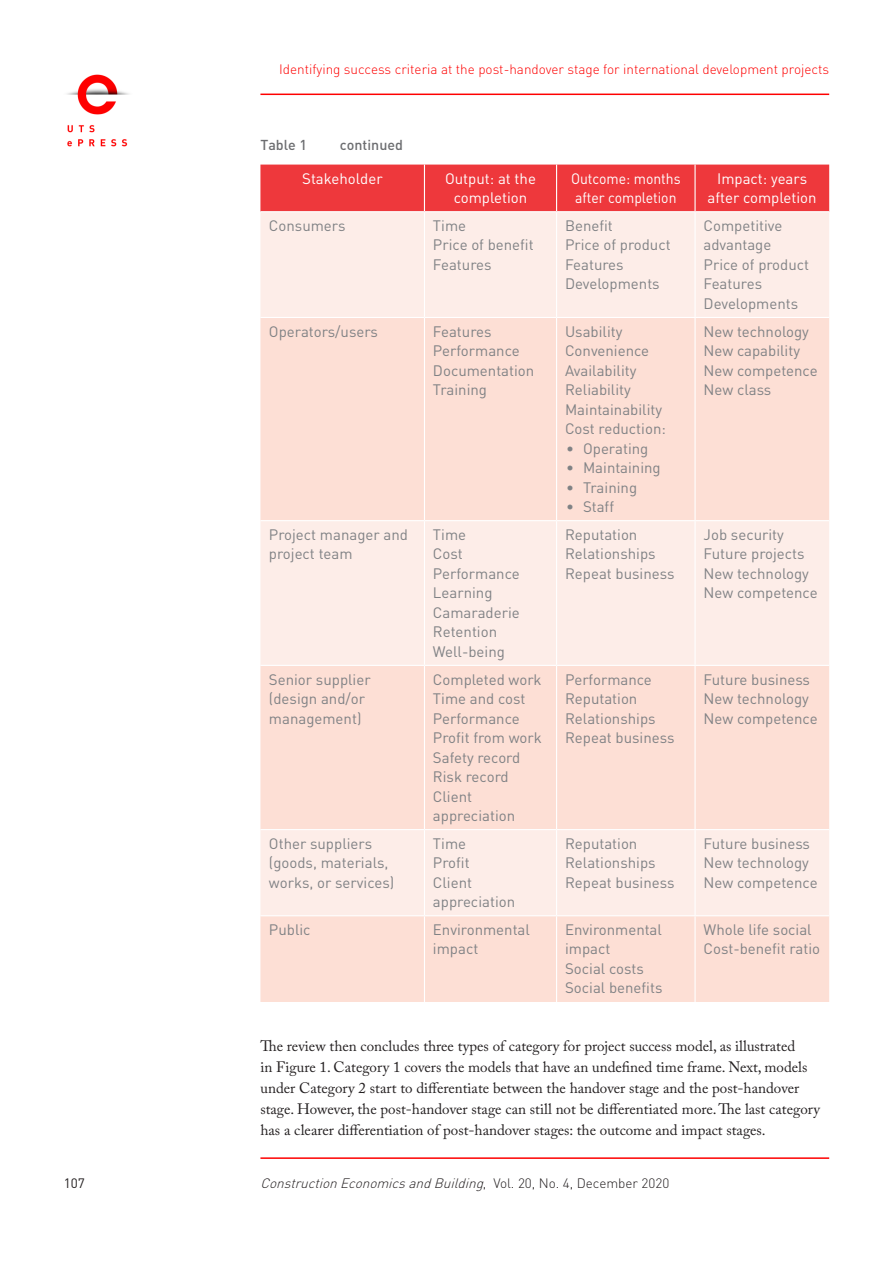
<style>
.page{position:relative;width:893px;height:1263px;background:#fff}
.page>*{position:absolute;margin:0;border:0;box-sizing:border-box;transform-origin:0 0}
.T_Body{font:15px/19.5px "DIN";color:#808285}
.Body_copy_-_1st_para{font:15px/21px "Adobe Caslon Pro";color:#231f20}
.T_Head{font:15px/19.5px "DIN";color:#fff;text-align:center}
.T_Head-2{font:15px/19.5px "DIN";color:#fff;scale:.93 1}
.Caption_Table{font:500 14.25px "DIN";color:#6c6d70}
.t1{font:300 13.5px "DIN Pro";color:#fe0000}
.t2{font:italic 300 13.5px "DIN Pro";color:#231f20}
.t3{font:13.5px "DIN Pro";color:#231f20}
.s1{font-style:normal}
</style>
<div class="page">
<hr style="left:260px;top:1157px;width:569px;height:2px;background:#fe0000">
<div style="left:260px;top:165px;width:569px;height:46px;background:#ee383c"></div>
<div style="left:260px;top:212px;width:569px;height:105px;background:#fdede8"></div>
<svg style="left:260px;top:318px;width:569px;height:684px;background:#fde3db"></svg>
<hr style="left:424px;top:165px;width:1px;height:46px;background:#fff">
<hr style="left:556px;top:165px;width:1px;height:46px;background:#fff">
<hr style="left:694px;top:165px;width:2px;height:46px;background:#fff">
<hr style="left:424px;top:212px;width:1px;height:105px;background:#fff">
<hr style="left:556px;top:212px;width:1px;height:105px;background:#fff">
<hr style="left:694px;top:212px;width:2px;height:105px;background:#fff">
<hr style="left:424px;top:318px;width:1px;height:202px;background:#fff">
<hr style="left:556px;top:318px;width:1px;height:202px;background:#fff">
<hr style="left:694px;top:318px;width:2px;height:202px;background:#fff">
<hr style="left:260px;top:520px;width:164px;height:1px;background:#fff">
<hr style="left:424px;top:520px;width:133px;height:1px;background:#fff">
<hr style="left:424px;top:521px;width:1px;height:144px;background:#fff">
<hr style="left:557px;top:520px;width:138px;height:1px;background:#fff">
<hr style="left:556px;top:521px;width:1px;height:144px;background:#fff">
<hr style="left:695px;top:520px;width:134px;height:1px;background:#fff">
<hr style="left:694px;top:521px;width:2px;height:144px;background:#fff">
<hr style="left:260px;top:665px;width:164px;height:1px;background:#fff">
<hr style="left:424px;top:665px;width:133px;height:1px;background:#fff">
<hr style="left:424px;top:666px;width:1px;height:163px;background:#fff">
<hr style="left:557px;top:665px;width:138px;height:1px;background:#fff">
<hr style="left:556px;top:666px;width:1px;height:163px;background:#fff">
<hr style="left:695px;top:665px;width:134px;height:1px;background:#fff">
<hr style="left:694px;top:666px;width:2px;height:163px;background:#fff">
<hr style="left:260px;top:829px;width:164px;height:1px;background:#fff">
<hr style="left:424px;top:829px;width:133px;height:1px;background:#fff">
<hr style="left:424px;top:830px;width:1px;height:85px;background:#fff">
<hr style="left:557px;top:829px;width:138px;height:1px;background:#fff">
<hr style="left:556px;top:830px;width:1px;height:85px;background:#fff">
<hr style="left:695px;top:829px;width:134px;height:1px;background:#fff">
<hr style="left:694px;top:830px;width:2px;height:85px;background:#fff">
<hr style="left:260px;top:915px;width:164px;height:1px;background:#fff">
<hr style="left:424px;top:915px;width:133px;height:1px;background:#fff">
<hr style="left:424px;top:916px;width:1px;height:86px;background:#fff">
<hr style="left:557px;top:915px;width:138px;height:1px;background:#fff">
<hr style="left:556px;top:916px;width:1px;height:86px;background:#fff">
<hr style="left:695px;top:915px;width:134px;height:1px;background:#fff">
<hr style="left:694px;top:916px;width:2px;height:86px;background:#fff">
<img style="left:67px;top:74px;width:62px;height:73px">
<hr style="left:260px;top:94px;width:569px;height:1px;background:#fe0000">
<p class="t1" style="left:279px;top:60px;width:551px">Identifying success criteria at the post-handover stage for international development projects</p>
<p class="Caption_Table" style="left:260px;top:135px;width:48px">Table 1</p>
<p class="Caption_Table" style="left:340px;top:135px;width:65px">continued</p>
<p class="T_Head" style="left:302px;top:168px;width:82px">Stakeholder</p>
<p class="T_Head" style="left:445px;top:168px;width:92px">Output: at the completion</p>
<p class="T_Head-2" style="left:571px;top:168px;width:119px">Outcome: months after completion</p>
<p class="T_Head" style="left:708px;top:168px;width:111px">Impact: years after completion</p>
<p class="T_Body" style="left:269px;top:215px;width:78px">Consumers</p>
<p class="T_Body" style="left:433px;top:215px;width:35px">Time</p>
<p class="T_Body" style="left:433px;top:235px;width:102px">Price of benefit</p>
<p class="T_Body" style="left:433px;top:254px;width:60px">Features</p>
<p class="T_Body" style="left:704px;top:215px;width:80px">Competitive advantage</p>
<p class="T_Body" style="left:704px;top:254px;width:107px">Price of product</p>
<p class="T_Body" style="left:704px;top:274px;width:60px">Features</p>
<p class="T_Body" style="left:704px;top:293px;width:96px">Developments</p>
<p class="T_Body" style="left:565px;top:215px;width:49px">Benefit</p>
<p class="T_Body" style="left:565px;top:235px;width:107px">Price of product</p>
<p class="T_Body" style="left:565px;top:254px;width:60px">Features</p>
<p class="T_Body" style="left:565px;top:274px;width:96px">Developments</p>
<p class="T_Body" style="left:269px;top:321px;width:111px">Operators/users</p>
<p class="T_Body" style="left:433px;top:321px;width:60px">Features</p>
<p class="T_Body" style="left:433px;top:341px;width:88px">Performance</p>
<p class="T_Body" style="left:433px;top:360px;width:103px">Documentation</p>
<p class="T_Body" style="left:433px;top:380px;width:56px">Training</p>
<p class="T_Body" style="left:269px;top:524px;width:141px">Project manager and project team</p>
<p class="T_Body" style="left:433px;top:524px;width:35px">Time</p>
<p class="T_Body" style="left:433px;top:544px;width:31px">Cost</p>
<p class="T_Body" style="left:433px;top:563px;width:88px">Performance</p>
<p class="T_Body" style="left:433px;top:583px;width:61px">Learning</p>
<p class="T_Body" style="left:433px;top:602px;width:88px">Camaraderie</p>
<p class="T_Body" style="left:433px;top:622px;width:66px">Retention</p>
<p class="T_Body" style="left:433px;top:641px;width:73px">Well-being</p>
<p class="T_Body" style="left:269px;top:669px;width:103px">Senior supplier (design and/or management)</p>
<p class="T_Body" style="left:433px;top:669px;width:110px">Completed work</p>
<p class="T_Body" style="left:433px;top:689px;width:94px">Time and cost</p>
<p class="T_Body" style="left:433px;top:708px;width:88px">Performance</p>
<p class="T_Body" style="left:433px;top:728px;width:110px">Profit from work</p>
<p class="T_Body" style="left:433px;top:747px;width:89px">Safety record</p>
<p class="T_Body" style="left:433px;top:767px;width:77px">Risk record</p>
<p class="T_Body" style="left:433px;top:786px;width:84px">Client appreciation</p>
<p class="T_Body" style="left:269px;top:833px;width:127px">Other suppliers (goods, materials, works, or services)</p>
<p class="T_Body" style="left:433px;top:833px;width:35px">Time</p>
<p class="T_Body" style="left:433px;top:853px;width:38px">Profit</p>
<p class="T_Body" style="left:433px;top:872px;width:84px">Client appreciation</p>
<p class="T_Body" style="left:565px;top:321px;width:59px">Usability</p>
<p class="T_Body" style="left:565px;top:341px;width:86px">Convenience</p>
<p class="T_Body" style="left:565px;top:360px;width:73px">Availability</p>
<p class="T_Body" style="left:565px;top:380px;width:67px">Reliability</p>
<p class="T_Body" style="left:565px;top:399px;width:99px">Maintainability</p>
<p class="T_Body" style="left:565px;top:419px;width:102px">Cost reduction:</p>
<p class="T_Body" style="left:566px;top:438px;width:84px">• Operating</p>
<p class="T_Body" style="left:566px;top:458px;width:96px">• Maintaining</p>
<p class="T_Body" style="left:566px;top:477px;width:72px">• Training</p>
<p class="T_Body" style="left:566px;top:497px;width:49px">• Staff</p>
<p class="T_Body" style="left:565px;top:524px;width:74px">Reputation</p>
<p class="T_Body" style="left:565px;top:544px;width:92px">Relationships</p>
<p class="T_Body" style="left:565px;top:563px;width:111px">Repeat business</p>
<p class="T_Body" style="left:565px;top:669px;width:88px">Performance</p>
<p class="T_Body" style="left:565px;top:689px;width:74px">Reputation</p>
<p class="T_Body" style="left:565px;top:708px;width:92px">Relationships</p>
<p class="T_Body" style="left:565px;top:728px;width:111px">Repeat business</p>
<p class="T_Body" style="left:565px;top:833px;width:74px">Reputation</p>
<p class="T_Body" style="left:565px;top:853px;width:92px">Relationships</p>
<p class="T_Body" style="left:565px;top:872px;width:111px">Repeat business</p>
<p class="T_Body" style="left:269px;top:919px;width:43px">Public</p>
<p class="T_Body" style="left:433px;top:919px;width:98px">Environmental impact</p>
<p class="T_Body" style="left:565px;top:919px;width:98px">Environmental impact</p>
<p class="T_Body" style="left:565px;top:958px;width:80px">Social costs</p>
<p class="T_Body" style="left:565px;top:978px;width:99px">Social benefits</p>
<p class="T_Body" style="left:704px;top:321px;width:107px">New technology</p>
<p class="T_Body" style="left:704px;top:341px;width:98px">New capability</p>
<p class="T_Body" style="left:704px;top:360px;width:116px">New competence</p>
<p class="T_Body" style="left:704px;top:380px;width:69px">New class</p>
<p class="T_Body" style="left:704px;top:524px;width:82px">Job security</p>
<p class="T_Body" style="left:704px;top:544px;width:103px">Future projects</p>
<p class="T_Body" style="left:704px;top:563px;width:107px">New technology</p>
<p class="T_Body" style="left:704px;top:583px;width:116px">New competence</p>
<p class="T_Body" style="left:704px;top:669px;width:108px">Future business</p>
<p class="T_Body" style="left:704px;top:689px;width:107px">New technology</p>
<p class="T_Body" style="left:704px;top:708px;width:116px">New competence</p>
<p class="T_Body" style="left:704px;top:833px;width:108px">Future business</p>
<p class="T_Body" style="left:704px;top:853px;width:107px">New technology</p>
<p class="T_Body" style="left:704px;top:872px;width:116px">New competence</p>
<p class="T_Body" style="left:704px;top:919px;width:110px">Whole life social</p>
<p class="T_Body" style="left:704px;top:939px;width:118px">Cost-benefit ratio</p>
<p class="Body_copy_-_1st_para" style="left:260px;top:1035px;width:561px">The review then concludes three types of category for project success model, as illustrated<br>in Figure 1. Category 1 covers the models that have an undefined time frame. Next, models under Category 2 start to differentiate between the handover stage and the post-handover stage. However, the post-handover stage can still not be differentiated more. The last category has a clearer differentiation of post-handover stages: the outcome and impact stages.</p>
<p class="t3" style="left:64px;top:1174px;width:23px">107</p>
<p class="t2" style="left:260px;top:1174px;width:410px">ConstructionEconomicsandBuilding<span class="s1">, Vo l . 2 0 , N o . 4 , D e c e m b e r 2 0 2 0</span></p>
</div>
